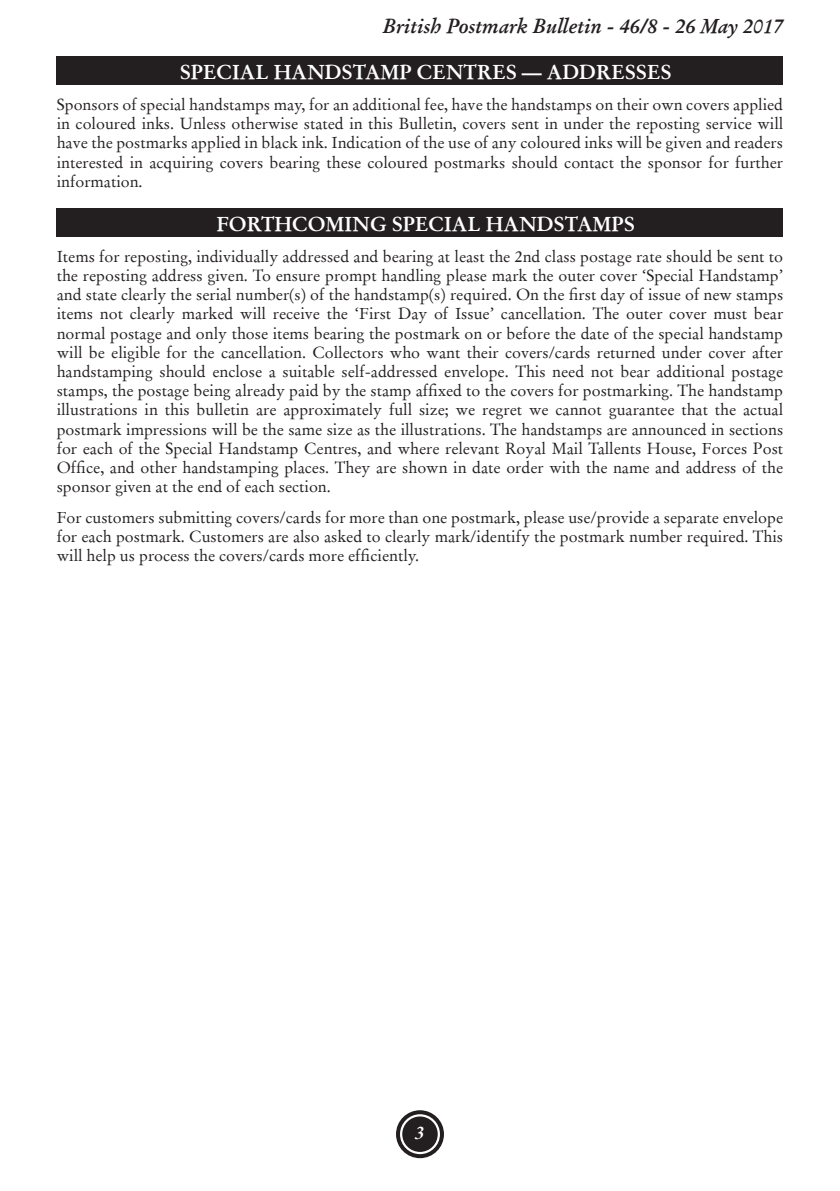
<style>
.page{position:relative;width:840px;height:1191px;background:#fff}
.page>*{position:absolute;margin:0;border:0;box-sizing:border-box;transform-origin:0 0}
.t1{font:20px "Stempel Garamond Bold 2";color:#fff}
.t2{font:italic 700 20px "Stempel Garamond";color:#231f20}
.t3{font:italic 700 18px "Stempel Garamond";color:#fff}
.t4{font:16px/19.2px "Stempel Garamond Regular 2";color:#231f20;text-align:justify}
</style>
<div class="page">
<div style="left:396px;top:1110px;width:47px;height:48px;border:4px solid #231f20;border-radius:50%"></div>
<div style="left:402px;top:1116px;width:35px;height:36px;background:#231f20;border-radius:50%"></div>
<div style="left:57px;top:57px;width:725px;height:28px;background:#231f20"></div>
<div style="left:57px;top:209px;width:725px;height:28px;background:#231f20"></div>
<p class="t2" style="left:382px;top:17px;width:402px">British Postmark Bulletin - 46/8 - 26 May 2017</p>
<p class="t1" style="left:180px;top:63px;width:493px">SPECIAL HANDSTAMP CENTRES — ADDRESSES</p>
<p class="t4" style="left:57px;top:96px;width:727px">Sponsors of special handstamps may, for an additional fee, have the handstamps on their own covers applied in coloured inks. Unless otherwise stated in this Bulletin, covers sent in under the reposting service will have the postmarks applied in black ink. Indication of the use of any coloured inks will be given and readers interested in acquiring covers bearing these coloured postmarks should contact the sponsor for further information.</p>
<p class="t1" style="left:216px;top:215px;width:419px">FORTHCOMING SPECIAL HANDSTAMPS</p>
<p class="t4" style="left:57px;top:248px;width:727px">Items for reposting, individually addressed and bearing at least the 2nd class postage rate should be sent to the reposting address given. To ensure prompt handling please mark the outer cover ‘Special Handstamp’ and state clearly the serial number(s) of the handstamp(s) required. On the first day of issue of new stamps items not clearly marked will receive the ‘First Day of Issue’ cancellation. The outer cover must bear normal postage and only those items bearing the postmark on or before the date of the special handstamp will be eligible for the cancellation. Collectors who want their covers/cards returned under cover after handstamping should enclose a suitable self-addressed envelope. This need not bear additional postage stamps, the postage being already paid by the stamp affixed to the covers for postmarking. The handstamp illustrations in this bulletin are approximately full size; we regret we cannot guarantee that the actual postmark impressions will be the same size as the illustrations. The handstamps are announced in sections for each of the Special Handstamp Centres, and where relevant Royal Mail Tallents House, Forces Post Office, and other handstamping places. They are shown in date order with the name and address of the sponsor given at the end of each section.</p>
<p class="t4" style="left:57px;top:509px;width:727px">For customers submitting covers/cards for more than one postmark, please use/provide a separate envelope for each postmark. Customers are also asked to clearly mark/identify the postmark number required. This will help us process the covers/cards more efficiently.</p>
<p class="t3" style="left:415px;top:1125px;width:10px">3</p>
</div>
